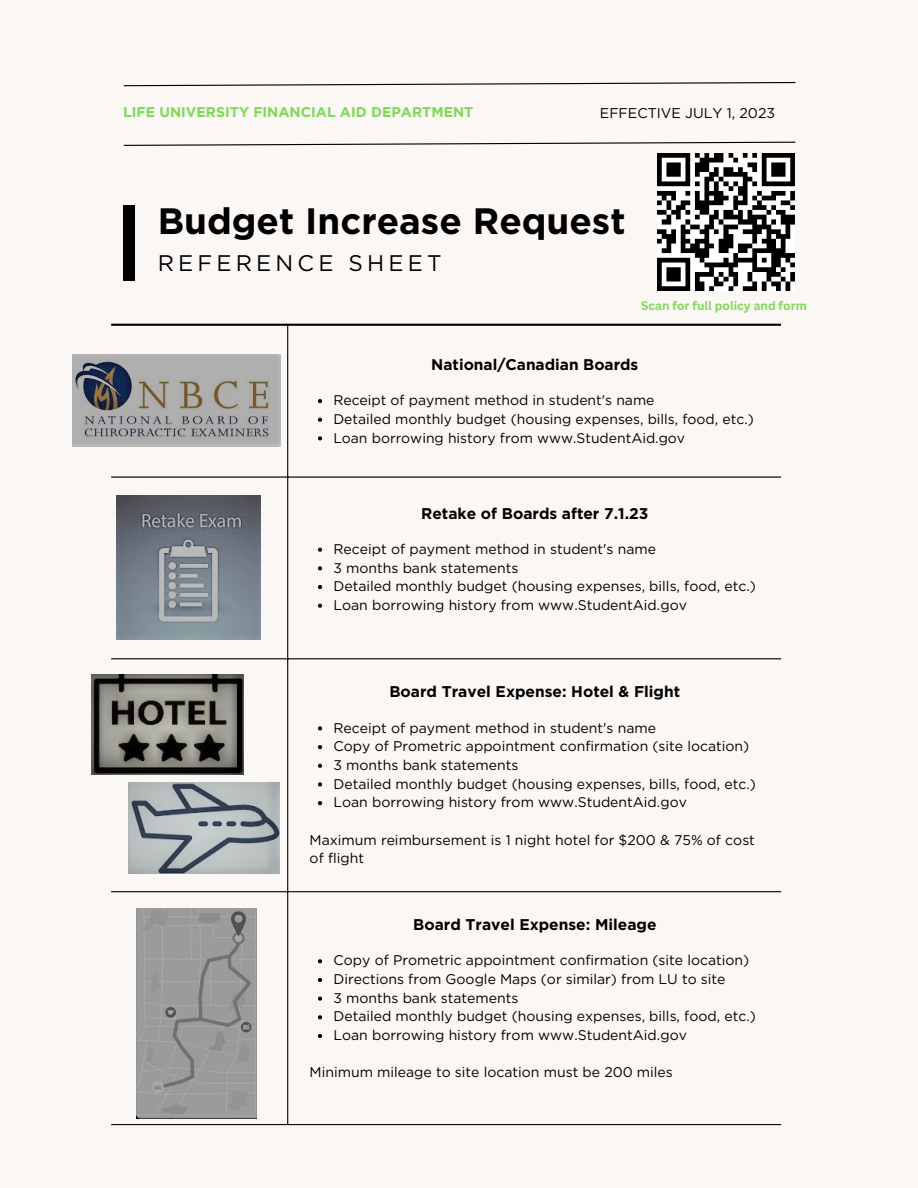
<style>
.page{position:relative;width:918px;height:1188px;background:#faf7f5}
.page>*{position:absolute;margin:0;border:0;box-sizing:border-box;transform-origin:0 0}
.t1{font:700 36.75px "Gotham";color:#000}
.t2{font:22.5px "Gotham";letter-spacing:.185em;color:#000}
.t3{font:700 15.45px "Gotham";color:#000}
.t4{font:700 14.1px "Gotham";color:#7ed957}
.t5{font:14.1px "Gotham";color:#000}
.t6{font:13.95px/18.8px "Gotham";color:#000}
.t7{font:700 12px "Canva Sans";color:#7ed957}
</style>
<div class="page">
<svg style="left:318px;top:399px;width:4px;height:4px"></svg>
<svg style="left:318px;top:418px;width:4px;height:4px"></svg>
<svg style="left:318px;top:436px;width:4px;height:4px"></svg>
<svg style="left:318px;top:548px;width:4px;height:4px"></svg>
<svg style="left:318px;top:566px;width:4px;height:4px"></svg>
<svg style="left:318px;top:585px;width:4px;height:4px"></svg>
<svg style="left:318px;top:604px;width:4px;height:4px"></svg>
<svg style="left:318px;top:726px;width:4px;height:4px"></svg>
<svg style="left:318px;top:745px;width:4px;height:4px"></svg>
<svg style="left:318px;top:764px;width:4px;height:4px"></svg>
<svg style="left:318px;top:782px;width:4px;height:5px"></svg>
<svg style="left:318px;top:801px;width:4px;height:4px"></svg>
<svg style="left:318px;top:959px;width:4px;height:4px"></svg>
<svg style="left:318px;top:978px;width:4px;height:4px"></svg>
<svg style="left:318px;top:997px;width:4px;height:4px"></svg>
<svg style="left:318px;top:1015px;width:4px;height:4px"></svg>
<svg style="left:318px;top:1034px;width:4px;height:4px"></svg>
<hr style="left:287px;top:326px;width:1px;height:798px;background:#000">
<hr style="left:111px;top:476px;width:670px;height:2px;background:#000">
<hr style="left:111px;top:658px;width:670px;height:1px;background:#000">
<hr style="left:111px;top:891px;width:670px;height:1px;background:#000">
<hr style="left:111px;top:1124px;width:670px;height:1px;background:#000">
<hr style="left:111px;top:324px;width:670px;height:2px;background:#000">
<svg style="left:123px;top:141px;width:673px;height:5px"></svg>
<svg style="left:123px;top:82px;width:673px;height:5px"></svg>
<div style="left:123px;top:205px;width:12px;height:76px;background:#000"></div>
<img style="left:658px;top:154px;width:137px;height:137px">
<img style="left:72px;top:354px;width:208px;height:92px">
<img style="left:117px;top:495px;width:144px;height:144px">
<img style="left:91px;top:674px;width:152px;height:101px">
<img style="left:129px;top:782px;width:151px;height:91px">
<img style="left:136px;top:908px;width:121px;height:211px">
<p class="t4" style="left:123px;top:104px;width:352px">LIFE UNIVERSITY FINANCIAL AID DEPARTMENT</p>
<p class="t5" style="left:600px;top:105px;width:177px">EFFECTIVE JULY 1, 2023</p>
<p class="t1" style="left:158px;top:199px;width:469px">Budget Increase Request</p>
<p class="t2" style="left:158px;top:250px;width:285px">REFERENCE SHEET</p>
<p class="t7" style="left:641px;top:298px;width:167px">Scan for full policy and form</p>
<p class="t3" style="left:431px;top:355px;width:209px">National/Canadian Boards</p>
<p class="t6" style="left:333px;top:391px;width:323px">Receipt of payment method in student's name</p>
<p class="t6" style="left:333px;top:409px;width:422px">Detailed monthly budget (housing expenses, bills, food, etc.)</p>
<p class="t6" style="left:333px;top:428px;width:353px">Loan borrowing history from www.StudentAid.gov</p>
<p class="t3" style="left:421px;top:504px;width:229px">Retake of Boards after 7.1.23</p>
<p class="t6" style="left:333px;top:539px;width:324px">Receipt of payment method in student's name</p>
<p class="t6" style="left:333px;top:558px;width:186px">3 months bank statements</p>
<p class="t6" style="left:333px;top:577px;width:424px">Detailed monthly budget (housing expenses, bills, food, etc.)</p>
<p class="t6" style="left:333px;top:595px;width:355px">Loan borrowing history from www.StudentAid.gov</p>
<p class="t3" style="left:389px;top:682px;width:292px">Board Travel Expense: Hotel &amp; Flight</p>
<p class="t6" style="left:333px;top:718px;width:324px">Receipt of payment method in student's name</p>
<p class="t6" style="left:333px;top:737px;width:417px">Copy of Prometric appointment confirmation (site location)</p>
<p class="t6" style="left:333px;top:756px;width:186px">3 months bank statements</p>
<p class="t6" style="left:333px;top:774px;width:424px">Detailed monthly budget (housing expenses, bills, food, etc.)</p>
<p class="t6" style="left:333px;top:793px;width:355px">Loan borrowing history from www.StudentAid.gov</p>
<p class="t6" style="left:310px;top:830px;width:447px">Maximum reimbursement is 1 night hotel for $200 &amp; 75% of cost of flight</p>
<p class="t3" style="left:413px;top:915px;width:245px">Board Travel Expense: Mileage</p>
<p class="t6" style="left:333px;top:951px;width:417px">Copy of Prometric appointment confirmation (site location)</p>
<p class="t6" style="left:333px;top:970px;width:394px">Directions from Google Maps (or similar) from LU to site</p>
<p class="t6" style="left:333px;top:988px;width:186px">3 months bank statements</p>
<p class="t6" style="left:333px;top:1007px;width:424px">Detailed monthly budget (housing expenses, bills, food, etc.)</p>
<p class="t6" style="left:333px;top:1026px;width:355px">Loan borrowing history from www.StudentAid.gov</p>
<p class="t6" style="left:310px;top:1063px;width:365px">Minimum mileage to site location must be 200 miles</p>
</div>
